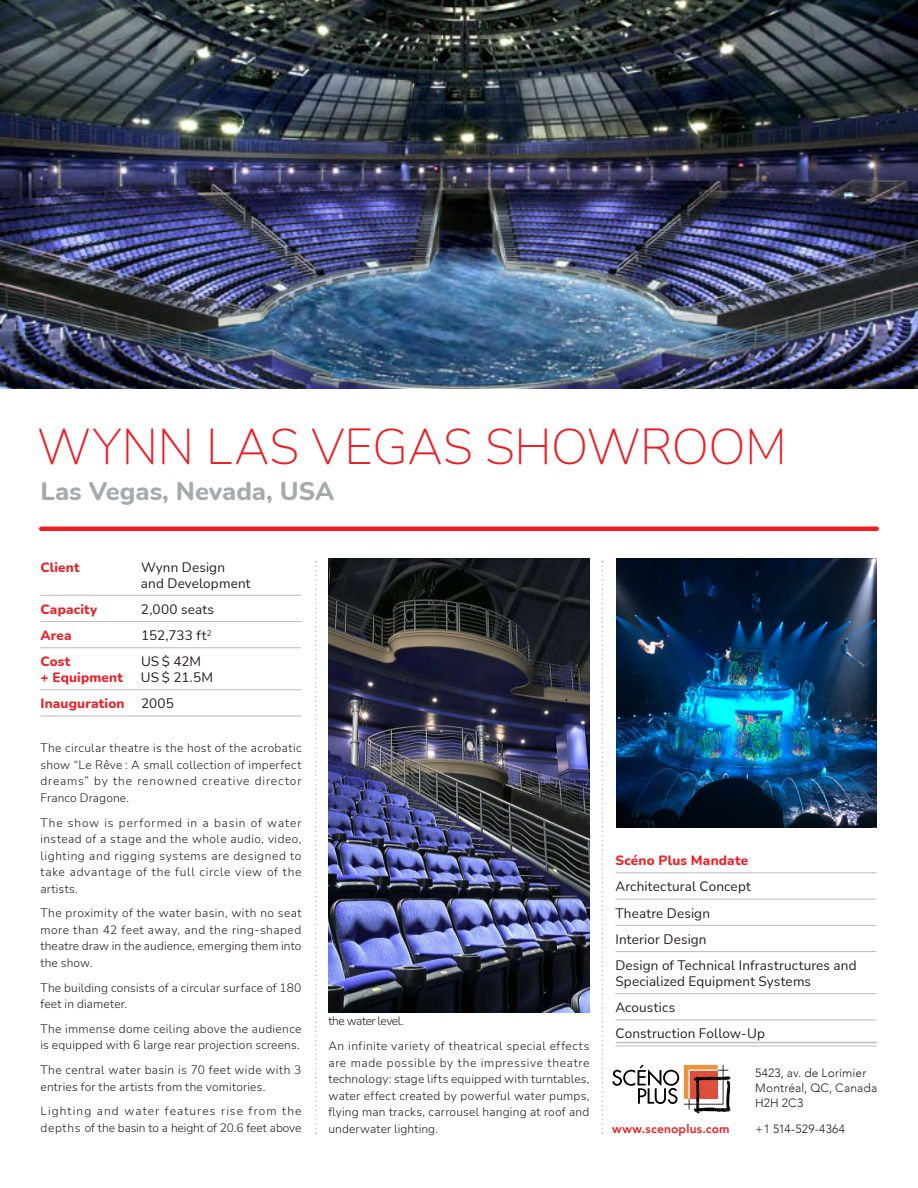
<style>
.page{position:relative;width:918px;height:1188px;background:#fff}
.page>*{position:absolute;margin:0;border:0;box-sizing:border-box;transform-origin:0 0}
._1-_NOM_SALLE{font:200 49.5px "Nunito";letter-spacing:-.005em;color:#ee1d23}
._2-_LIEUX{font:800 25.5px "Nunito";color:#a8a9ad}
._4-_TABLOS{font:13.5px/15.8px "Nunito";letter-spacing:.01em;color:#231f20}
._4-_TABLOS-2{font:800 13.5px "Nunito";letter-spacing:.015em;color:#ee1d23}
._3-_TEXTE{font:300 12px/16.5px "Nunito";letter-spacing:.02em;color:#231f20;text-align:justify}
._3-_TEXTE-2{font:300 12px/16.5px "Nunito";letter-spacing:.075em;color:#231f20}
.t1{font:300 12px/15px "Avenir";letter-spacing:.01em;color:#231f20}
.t2{font:800 12px "Avenir";letter-spacing:.015em;color:#ee1d23}
._3-_TEXTE-3{font:300 12px "Nunito";letter-spacing:-.035em;color:#231f20}
.s1{font-weight:400;color:#231f20}
</style>
<div class="page">
<svg style="left:612px;top:1065px;width:119px;height:49px"></svg>
<svg style="left:315px;top:561px;width:2px;height:573px"></svg>
<svg style="left:602px;top:561px;width:1px;height:573px"></svg>
<img style="left:0;top:0;width:918px;height:388px">
<img style="left:616px;top:558px;width:260px;height:269px">
<img style="left:328px;top:558px;width:262px;height:454px">
<hr style="left:40px;top:595px;width:262px;height:1px;background:#bcbdc0">
<hr style="left:40px;top:621px;width:262px;height:1px;background:#bcbdc0">
<hr style="left:40px;top:648px;width:262px;height:1px;background:#bcbdc0">
<hr style="left:40px;top:690px;width:262px;height:1px;background:#bcbdc0">
<hr style="left:40px;top:716px;width:262px;height:1px;background:#bcbdc0">
<hr style="left:615px;top:873px;width:261px;height:1px;background:#bcbdc0">
<hr style="left:615px;top:899px;width:261px;height:1px;background:#bcbdc0">
<hr style="left:615px;top:925px;width:261px;height:1px;background:#bcbdc0">
<hr style="left:615px;top:951px;width:261px;height:1px;background:#bcbdc0">
<hr style="left:615px;top:993px;width:261px;height:1px;background:#bcbdc0">
<hr style="left:615px;top:1020px;width:261px;height:1px;background:#bcbdc0">
<hr style="left:615px;top:1046px;width:261px;height:1px;background:#bcbdc0">
<hr style="left:41px;top:527px;width:836px;height:4px;background:#ee1d23">
<hr style="left:617px;top:1042px;width:260px;height:1px;background:#bcbdc0">
<p class="_1-_NOM_SALLE" style="left:37px;top:413px;width:751px">WYNN LAS VEGAS SHOWROOM</p>
<p class="_2-_LIEUX" style="left:40px;top:473px;width:295px">Las Vegas, Nevada, USA</p>
<p class="_4-_TABLOS-2" style="left:40px;top:558px;width:41px">Client</p>
<p class="_4-_TABLOS" style="left:141px;top:559px;width:111px">Wynn Design and Development</p>
<p class="_4-_TABLOS-2" style="left:40px;top:600px;width:58px">Capacity</p>
<p class="_4-_TABLOS" style="left:141px;top:601px;width:75px">2,000 seats</p>
<p class="_4-_TABLOS-2" style="left:40px;top:626px;width:33px">Area</p>
<p class="_4-_TABLOS" style="left:141px;top:627px;width:72px">152,733 ft<sup>2</sup></p>
<p class="_4-_TABLOS-2" style="left:40px;top:652px;width:31px">Cost</p>
<p class="_4-_TABLOS" style="left:141px;top:653px;width:62px">US $ 42M</p>
<p class="_4-_TABLOS-2" style="left:40px;top:668px;width:84px">+ Equipment</p>
<p class="_4-_TABLOS" style="left:141px;top:669px;width:74px">US $ 21.5M</p>
<p class="_4-_TABLOS-2" style="left:40px;top:694px;width:135px">Inauguration <span class="s1">2005</span></p>
<p class="_3-_TEXTE" style="left:40px;top:740px;width:263px">The circular theatre is the host of the acrobatic show “Le Rêve : A small collection of imperfect dreams” by the renowned creative director Franco Dragone.</p>
<p class="_3-_TEXTE" style="left:40px;top:814px;width:262px">The show is performed in a basin of water instead of a stage and the whole audio, video, lighting and rigging systems are designed to take advantage of the full circle view of the artists.</p>
<p class="_3-_TEXTE" style="left:40px;top:905px;width:263px">The proximity of the water basin, with no seat more than 42 feet away, and the ring-shaped theatre draw in the audience, emerging them into the show.</p>
<p class="_3-_TEXTE" style="left:40px;top:979px;width:263px">The building consists of a circular surface of 180 feet in diameter.</p>
<p class="_3-_TEXTE" style="left:40px;top:1020px;width:263px">The immense dome ceiling above the audience is equipped with 6 large rear projection screens.</p>
<p class="_3-_TEXTE" style="left:40px;top:1061px;width:262px">The central water basin is 70 feet wide with 3 entries for the artists from the vomitories.</p>
<p class="_3-_TEXTE-2" style="left:40px;top:1103px;width:262px">Lighting and water features rise from the depths of the basin to a height of 20.6 feet above</p>
<p class="_3-_TEXTE-3" style="left:328px;top:1013px;width:77px">the water level.</p>
<p class="_3-_TEXTE" style="left:328px;top:1037px;width:263px">An infinite variety of theatrical special effects are made possible by the impressive theatre technology: stage lifts equipped with turntables, water effect created by powerful water pumps, flying man tracks, carrousel hanging at roof and underwater lighting.</p>
<p class="_4-_TABLOS-2" style="left:615px;top:851px;width:134px">Scéno Plus Mandate</p>
<p class="_4-_TABLOS" style="left:615px;top:878px;width:137px">Architectural Concept</p>
<p class="_4-_TABLOS" style="left:615px;top:905px;width:96px">Theatre Design</p>
<p class="_4-_TABLOS" style="left:615px;top:931px;width:93px">Interior Design</p>
<p class="_4-_TABLOS" style="left:615px;top:957px;width:243px">Design of Technical Infrastructures and<br>Specialized Equipment Systems</p>
<p class="_4-_TABLOS" style="left:615px;top:999px;width:61px">Acoustics</p>
<p class="_4-_TABLOS" style="left:615px;top:1025px;width:151px">Construction Follow-Up</p>
<p class="t1" style="left:755px;top:1065px;width:124px">5423, av. de Lorimier<br>Montréal, QC, Canada<br>H2H 2C3</p>
<p class="t2" style="left:612px;top:1119px;width:119px">www.scenoplus.com</p>
<p class="t1" style="left:755px;top:1121px;width:91px">+1 514-529-4364</p>
</div>
